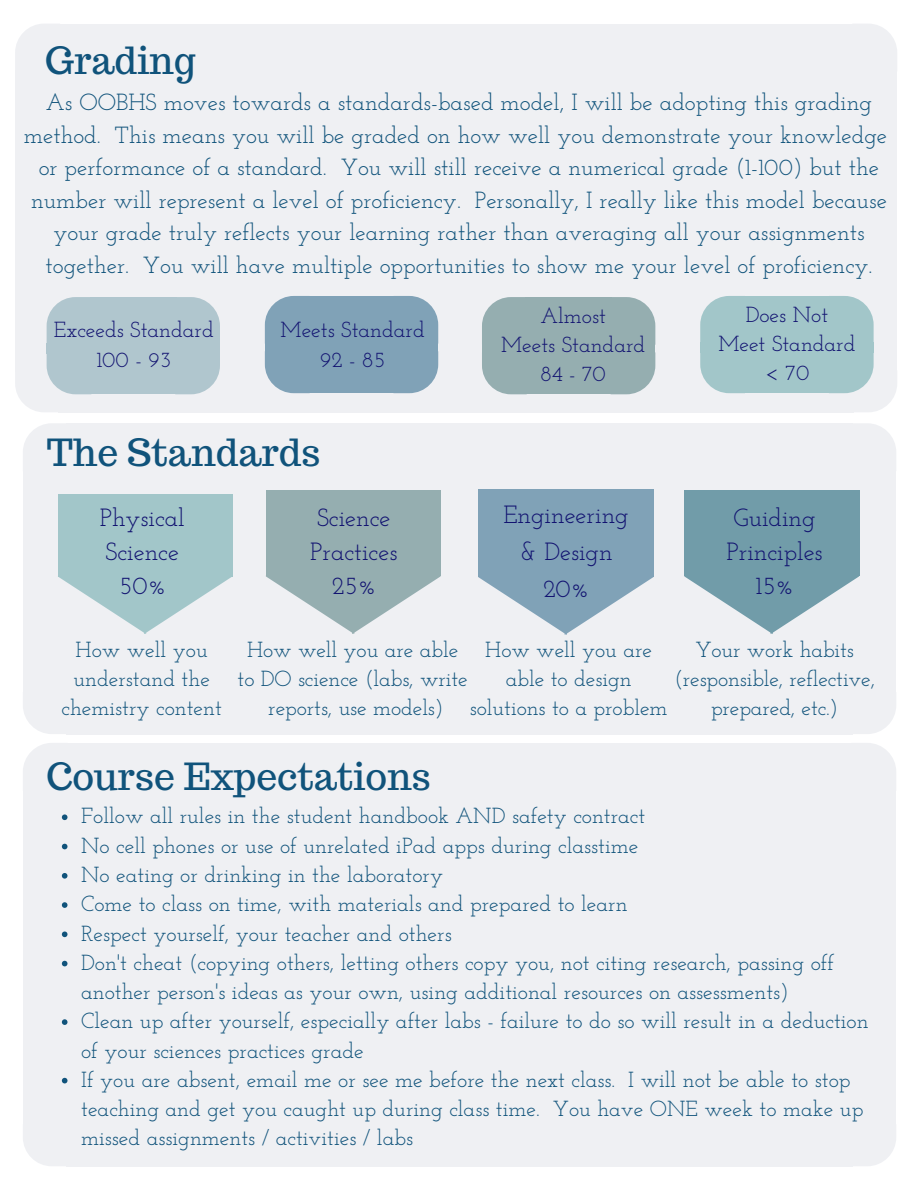
<style>
.page{position:relative;width:918px;height:1187px;background:#fff}
.page>*{position:absolute;margin:0;border:0;box-sizing:border-box;transform-origin:0 0}
.t1{font:37.35px "Trocchi";color:#10537b}
.t2{font:24.9px/33.8px "Josefin Slab";color:#121371;text-align:center}
.t3{font:23.4px/32.7px "Josefin Slab";color:#10537b;text-align:center}
.t4{font:21.75px/29.2px "Josefin Slab";color:#10537b;text-align:center}
.t5{font:21.75px/29.2px "Josefin Slab";color:#121371;text-align:center}
</style>
<div class="page">
<svg style="left:854px;top:24px;width:43px;height:46px"></svg>
<div style="left:852px;top:70px;width:45px;height:302px;background:#eff0f3"></div>
<div style="left:40px;top:56px;width:850px;height:329px;background:#eff0f3"></div>
<div style="left:59px;top:24px;width:795px;height:47px;background:#eff0f3"></div>
<svg style="left:15px;top:24px;width:44px;height:46px"></svg>
<div style="left:15px;top:70px;width:45px;height:302px;background:#eff0f3"></div>
<div style="left:59px;top:370px;width:795px;height:42px;background:#eff0f3"></div>
<svg style="left:853px;top:423px;width:43px;height:47px"></svg>
<div style="left:851px;top:470px;width:45px;height:223px;background:#eff0f3"></div>
<div style="left:48px;top:459px;width:841px;height:244px;background:#eff0f3"></div>
<div style="left:66px;top:423px;width:787px;height:48px;background:#eff0f3"></div>
<svg style="left:23px;top:423px;width:43px;height:47px"></svg>
<div style="left:23px;top:470px;width:45px;height:223px;background:#eff0f3"></div>
<div style="left:66px;top:692px;width:787px;height:42px;background:#eff0f3"></div>
<svg style="left:23px;top:693px;width:43px;height:41px"></svg>
<svg style="left:853px;top:693px;width:43px;height:41px"></svg>
<svg style="left:853px;top:743px;width:43px;height:46px"></svg>
<div style="left:851px;top:789px;width:45px;height:336px;background:#eff0f3"></div>
<div style="left:48px;top:774px;width:841px;height:367px;background:#eff0f3"></div>
<div style="left:66px;top:743px;width:787px;height:47px;background:#eff0f3"></div>
<svg style="left:23px;top:743px;width:43px;height:46px"></svg>
<div style="left:23px;top:789px;width:45px;height:336px;background:#eff0f3"></div>
<div style="left:66px;top:1124px;width:787px;height:42px;background:#eff0f3"></div>
<svg style="left:23px;top:1125px;width:43px;height:41px"></svg>
<svg style="left:853px;top:1125px;width:43px;height:41px"></svg>
<div style="left:58px;top:494px;width:174px;height:82px;background:#a2c6c9"></div>
<svg style="left:58px;top:576px;width:174px;height:58px"></svg>
<div style="left:266px;top:490px;width:175px;height:86px;background:#95aeb0"></div>
<svg style="left:266px;top:576px;width:175px;height:58px"></svg>
<div style="left:478px;top:489px;width:176px;height:88px;background:#80a2b7"></div>
<svg style="left:478px;top:577px;width:175px;height:58px"></svg>
<div style="left:684px;top:490px;width:176px;height:86px;background:#719ca9"></div>
<svg style="left:684px;top:576px;width:175px;height:58px"></svg>
<svg style="left:62px;top:814px;width:6px;height:6px"></svg>
<svg style="left:62px;top:843px;width:6px;height:6px"></svg>
<svg style="left:62px;top:873px;width:6px;height:5px"></svg>
<svg style="left:62px;top:902px;width:6px;height:6px"></svg>
<svg style="left:62px;top:931px;width:6px;height:6px"></svg>
<svg style="left:62px;top:960px;width:6px;height:6px"></svg>
<svg style="left:62px;top:1019px;width:6px;height:5px"></svg>
<svg style="left:62px;top:1077px;width:6px;height:6px"></svg>
<svg style="left:177px;top:297px;width:43px;height:46px;background:#b5c9d1"></svg>
<div style="left:175px;top:343px;width:45px;height:11px;background:#b0c6ce"></div>
<div style="left:88px;top:343px;width:93px;height:11px;background:#b0c6ce"></div>
<div style="left:90px;top:297px;width:87px;height:48px;background:#b0c6ce"></div>
<svg style="left:47px;top:297px;width:43px;height:46px;background:#b5c9d1"></svg>
<div style="left:47px;top:343px;width:44px;height:11px;background:#b0c6ce"></div>
<div style="left:90px;top:352px;width:87px;height:42px;background:#b0c6ce"></div>
<svg style="left:15px;top:352px;width:76px;height:60px"></svg>
<svg style="left:177px;top:354px;width:43px;height:40px;background:#b6cad1"></svg>
<svg style="left:395px;top:296px;width:43px;height:46px;background:#89a8bc"></svg>
<div style="left:393px;top:342px;width:45px;height:11px;background:#80a2b7"></div>
<div style="left:306px;top:342px;width:93px;height:11px;background:#80a2b7"></div>
<div style="left:308px;top:296px;width:87px;height:47px;background:#80a2b7"></div>
<svg style="left:265px;top:296px;width:43px;height:46px;background:#89a8bc"></svg>
<div style="left:265px;top:342px;width:45px;height:11px;background:#80a2b7"></div>
<div style="left:308px;top:351px;width:87px;height:42px;background:#80a2b7"></div>
<svg style="left:265px;top:353px;width:43px;height:40px;background:#8ba9bd"></svg>
<svg style="left:395px;top:353px;width:43px;height:40px;background:#8aa9bc"></svg>
<svg style="left:612px;top:297px;width:43px;height:46px;background:#9cb3b5"></svg>
<div style="left:611px;top:343px;width:44px;height:11px;background:#95aeb0"></div>
<div style="left:523px;top:343px;width:93px;height:11px;background:#95aeb0"></div>
<div style="left:525px;top:297px;width:87px;height:48px;background:#95aeb0"></div>
<svg style="left:482px;top:297px;width:43px;height:46px;background:#9db4b6"></svg>
<div style="left:482px;top:343px;width:45px;height:11px;background:#95aeb0"></div>
<div style="left:525px;top:352px;width:87px;height:42px;background:#95aeb0"></div>
<svg style="left:482px;top:354px;width:43px;height:40px;background:#9eb4b6"></svg>
<svg style="left:612px;top:354px;width:43px;height:40px;background:#9db4b6"></svg>
<svg style="left:830px;top:296px;width:44px;height:46px;background:#a9cacd"></svg>
<div style="left:829px;top:342px;width:45px;height:11px;background:#a2c6c9"></div>
<div style="left:742px;top:342px;width:92px;height:11px;background:#a2c6c9"></div>
<div style="left:744px;top:296px;width:86px;height:47px;background:#a2c6c9"></div>
<svg style="left:700px;top:296px;width:44px;height:46px;background:#a9c9cc"></svg>
<div style="left:700px;top:342px;width:45px;height:11px;background:#a2c6c9"></div>
<div style="left:744px;top:351px;width:86px;height:42px;background:#a2c6c9"></div>
<svg style="left:700px;top:353px;width:44px;height:40px;background:#aacacd"></svg>
<svg style="left:829px;top:353px;width:68px;height:59px"></svg>
<h1 class="t1" style="left:45px;top:36px;width:152px">Grading</h1>
<p class="t3" style="left:24px;top:88px;width:865px">As OOBHS moves towards a standards-based model, I will be adopting this grading method. This means you will be graded on how well you demonstrate your knowledge or performance of a standard. You will still receive a numerical grade (1-100) but the number will represent a level of proficiency. Personally, I really like this model because your grade truly reflects your learning rather than averaging all your assignments together. You will have multiple opportunities to show me your level of proficiency.</p>
<p class="t5" style="left:54px;top:317px;width:161px">Exceeds Standard<br>100 - 93</p>
<p class="t5" style="left:281px;top:317px;width:146px">Meets Standard<br>92 - 85</p>
<h1 class="t1" style="left:47px;top:427px;width:275px">The Standards</h1>
<p class="t5" style="left:501px;top:302px;width:146px">Almost<br>Meets Standard<br>84 - 70</p>
<p class="t5" style="left:718px;top:301px;width:139px">Does Not<br>Meet Standard &lt; 70</p>
<p class="t2" style="left:100px;top:503px;width:87px">Physical<br>Science<br>50%</p>
<p class="t2" style="left:310px;top:503px;width:89px">Science<br>Practices<br>25%</p>
<p class="t2" style="left:503px;top:498px;width:127px;line-height:37.2px">Engineering &amp; Design<br>20%</p>
<p class="t2" style="left:726px;top:503px;width:98px">Guiding<br>Principles<br>15%</p>
<p class="t4" style="left:62px;top:637px;width:162px">How well you understand the chemistry content</p>
<p class="t4" style="left:238px;top:637px;width:232px">How well you are able to DO science (labs, write reports, use models)</p>
<p class="t4" style="left:470px;top:637px;width:199px">How well you are able to design solutions to a problem</p>
<p class="t4" style="left:674px;top:637px;width:202px">Your work habits (responsible, reflective, prepared, etc.)</p>
<h1 class="t1" style="left:46px;top:751px;width:386px">Course Expectations</h1>
<p class="t4" style="left:81px;top:803px;width:789px;text-align:left">Follow all rules in the student handbook AND safety contract<br>No cell phones or use of unrelated iPad apps during classtime<br>No eating or drinking in the laboratory<br>Come to class on time, with materials and prepared to learn<br>Respect yourself, your teacher and others<br>Don't cheat (copying others, letting others copy you, not citing research, passing off another person's ideas as your own, using additional resources on assessments)<br>Clean up after yourself, especially after labs - failure to do so will result in a deduction of your sciences practices grade<br>If you are absent, email me or see me before the next class. I will not be able to stop teaching and get you caught up during class time. You have ONE week to make up missed assignments / activities / labs</p>
</div>
